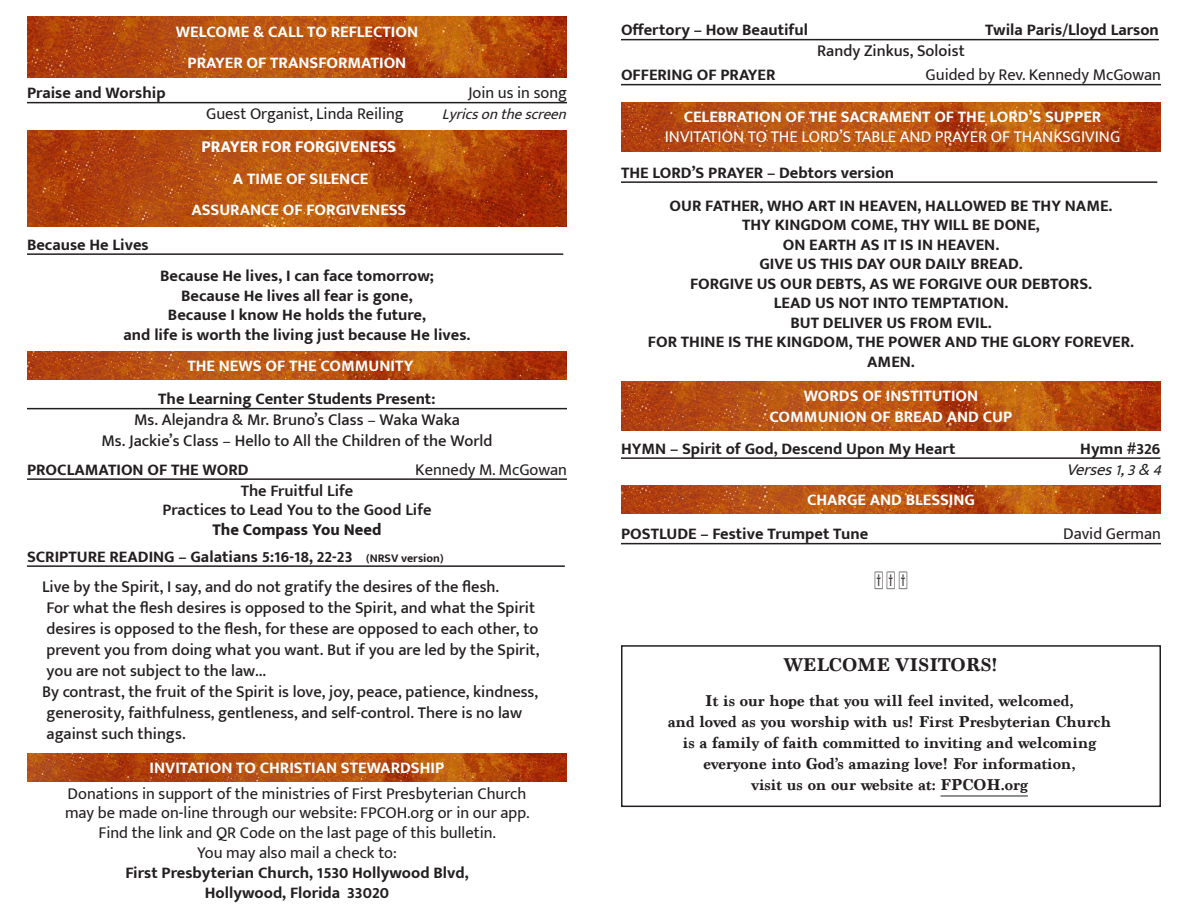
<style>
.page{position:relative;width:1188px;height:918px;background:#fff}
.page>*{position:absolute;margin:0;border:0;box-sizing:border-box;transform-origin:0 0}
.t1{font:700 19.5px "Marion";color:#231f20}
.t2{font:700 16.5px "Mukta Mahee";color:#231f20}
.t3{font:500 16.5px/21px "Mukta Mahee";color:#231f20}
.t4{font:16.5px "Mukta Mahee";color:#231f20}
.t5{font:700 16.5px "Mukta Mahee";color:#fff}
.t6{font:700 16.5px/21px "Marion";color:#231f20;text-align:center}
.t7{font:16.5px "Mukta Mahee";color:#fff}
.t8{font:600 16.5px "Mukta Mahee";color:#231f20}
.t9{font:800 16.5px "Mukta Mahee";color:#fff}
.t10{font:800 16.5px "Mukta Mahee";color:#231f20}
.t11{font:italic 16.5px "Mukta Mahee";color:#231f20}
.t12{font:italic 15px "Mukta Mahee";color:#231f20}
.s1{font-size:12px}
</style>
<div class="page">
<img style="left:27px;top:754px;width:540px;height:27px">
<img style="left:27px;top:352px;width:540px;height:28px">
<img style="left:27px;top:131px;width:540px;height:96px">
<img style="left:27px;top:16px;width:540px;height:62px">
<img style="left:621px;top:485px;width:540px;height:28px">
<img style="left:621px;top:382px;width:540px;height:48px">
<img style="left:621px;top:102px;width:540px;height:49px">
<hr style="left:27px;top:102px;width:540px;height:1px;background:#231f20">
<hr style="left:27px;top:253px;width:536px;height:2px;background:#231f20">
<hr style="left:27px;top:408px;width:540px;height:1px;background:#231f20">
<hr style="left:27px;top:478px;width:540px;height:2px;background:#231f20">
<hr style="left:27px;top:565px;width:538px;height:2px;background:#231f20">
<hr style="left:621px;top:39px;width:538px;height:1px;background:#231f20">
<hr style="left:621px;top:84px;width:540px;height:1px;background:#231f20">
<hr style="left:621px;top:181px;width:536px;height:2px;background:#231f20">
<hr style="left:621px;top:457px;width:539px;height:2px;background:#231f20">
<hr style="left:621px;top:543px;width:540px;height:1px;background:#231f20">
<hr style="left:941px;top:796px;width:87px;height:1px;background:#231f20">
<div style="left:621px;top:645px;width:540px;height:162px;border:2px solid #231f20"></div>
<p class="t5" style="left:176px;top:21px;width:244px">WELCOME &amp; CALL TO REFLECTION</p>
<p class="t5" style="left:188px;top:53px;width:220px">PRAYER OF TRANSFORMATION</p>
<p class="t2" style="left:27px;top:83px;width:140px">Praise and Worship</p>
<p class="t4" style="left:468px;top:83px;width:100px">Join us in song</p>
<p class="t4" style="left:206px;top:104px;width:199px">Guest Organist, Linda Reiling</p>
<p class="t12" style="left:442px;top:105px;width:131px">Lyricsonthescreen</p>
<p class="t9" style="left:201px;top:137px;width:196px">PRAYER FOR FORGIVENESS</p>
<p class="t5" style="left:233px;top:168px;width:137px">A TIME OF SILENCE</p>
<p class="t5" style="left:191px;top:200px;width:216px">ASSURANCE OF FORGIVENESS</p>
<p class="t2" style="left:27px;top:234px;width:123px">Because He Lives</p>
<p class="t2" style="left:160px;top:266px;width:275px">Because He lives, I can face tomorrow;</p>
<p class="t2" style="left:181px;top:285px;width:233px">Because He lives all fear is gone,</p>
<p class="t2" style="left:168px;top:305px;width:260px">Because I know He holds the future,</p>
<p class="t2" style="left:124px;top:324px;width:348px">and life is worth the living just because He lives.</p>
<p class="t5" style="left:187px;top:356px;width:228px">THE NEWS OF THE COMMUNITY</p>
<p class="t2" style="left:158px;top:389px;width:279px">The Learning Center Students Present:</p>
<p class="t3" style="left:134px;top:409px;width:327px">Ms. Alejandra &amp; Mr. Bruno’s Class – Waka Waka</p>
<p class="t3" style="left:101px;top:430px;width:393px">Ms. Jackie’s Class – Hello to All the Children of the World</p>
<p class="t2" style="left:27px;top:459px;width:223px">PROCLAMATION OF THE WORD</p>
<p class="t4" style="left:415px;top:459px;width:153px">Kennedy M. McGowan</p>
<p class="t8" style="left:241px;top:480px;width:114px">The Fruitful Life</p>
<p class="t8" style="left:162px;top:500px;width:271px">Practices to Lead You to the Good Life</p>
<p class="t10" style="left:212px;top:519px;width:171px">The Compass You Need</p>
<p class="t2" style="left:27px;top:546px;width:418px">SCRIPTURE READING – Galatians 5:16-18, 22-23 <span class="s1">(NRSV version)</span></p>
<p class="t3" style="left:42px;top:575px;width:499px">Live by the Spirit, I say, and do not gratify the desires of the flesh.<br>For what the flesh desires is opposed to the Spirit, and what the Spirit desires is opposed to the flesh, for these are opposed to each other, to prevent you from doing what you want. But if you are led by the Spirit, you are not subject to the law...</p>
<p class="t3" style="left:42px;top:680px;width:498px">By contrast, the fruit of the Spirit is love, joy, peace, patience, kindness, generosity, faithfulness, gentleness, and self-control. There is no law against such things.</p>
<p class="t5" style="left:150px;top:758px;width:296px">INVITATION TO CHRISTIAN STEWARDSHIP</p>
<p class="t4" style="left:68px;top:783px;width:460px">Donations in support of the ministries of First Presbyterian Church</p>
<p class="t4" style="left:65px;top:803px;width:466px">may be made on-line through our website: FPCOH.org or in our app.</p>
<p class="t4" style="left:99px;top:823px;width:399px">Find the link and QR Code on the last page of this bulletin.</p>
<p class="t4" style="left:197px;top:843px;width:201px">You may also mail a check to:</p>
<p class="t2" style="left:125px;top:862px;width:345px">First Presbyterian Church, 1530 Hollywood Blvd,</p>
<p class="t2" style="left:205px;top:882px;width:186px">Hollywood, Florida 33020</p>
<p class="t2" style="left:621px;top:20px;width:189px">Offertory – How Beautiful</p>
<p class="t2" style="left:985px;top:20px;width:175px">Twila Paris/Lloyd Larson</p>
<p class="t3" style="left:817px;top:40px;width:149px">Randy Zinkus, Soloist</p>
<p class="t2" style="left:621px;top:65px;width:156px">OFFERING OF PRAYER</p>
<p class="t4" style="left:926px;top:65px;width:237px">Guided by Rev. Kennedy McGowan</p>
<p class="t5" style="left:684px;top:107px;width:419px">CELEBRATION OF THE SACRAMENT OF THE LORD’S SUPPER</p>
<p class="t7" style="left:665px;top:126px;width:457px">INVITATION TO THE LORD’S TABLE AND PRAYER OF THANKSGIVING</p>
<p class="t2" style="left:621px;top:162px;width:275px">THE LORD’S PRAYER – Debtors version</p>
<p class="t2" style="left:670px;top:195px;width:444px">OUR FATHER, WHO ART IN HEAVEN, HALLOWED BE THY NAME.</p>
<p class="t2" style="left:742px;top:215px;width:299px">THY KINGDOM COME, THY WILL BE DONE,</p>
<p class="t2" style="left:783px;top:234px;width:218px">ON EARTH AS IT IS IN HEAVEN.</p>
<p class="t2" style="left:759px;top:254px;width:265px">GIVE US THIS DAY OUR DAILY BREAD.</p>
<p class="t2" style="left:690px;top:273px;width:403px">FORGIVE US OUR DEBTS, AS WE FORGIVE OUR DEBTORS.</p>
<p class="t2" style="left:774px;top:293px;width:236px">LEAD US NOT INTO TEMPTATION.</p>
<p class="t2" style="left:790px;top:312px;width:203px">BUT DELIVER US FROM EVIL.</p>
<p class="t2" style="left:648px;top:332px;width:488px">FOR THINE IS THE KINGDOM, THE POWER AND THE GLORY FOREVER.</p>
<p class="t2" style="left:867px;top:351px;width:49px">AMEN.</p>
<p class="t5" style="left:804px;top:386px;width:176px">WORDS OF INSTITUTION</p>
<p class="t5" style="left:770px;top:407px;width:244px">COMMUNION OF BREAD AND CUP</p>
<p class="t2" style="left:621px;top:438px;width:336px">HYMN – Spirit of God, Descend Upon My Heart</p>
<p class="t2" style="left:1080px;top:438px;width:82px">Hymn #326</p>
<p class="t11" style="left:1066px;top:459px;width:102px">Verses1,3&amp;4</p>
<p class="t5" style="left:807px;top:489px;width:169px">CHARGE AND BLESSING</p>
<p class="t2" style="left:621px;top:524px;width:249px">POSTLUDE – Festive Trumpet Tune</p>
<p class="t4" style="left:1063px;top:524px;width:99px">David German</p>
<p class="t1" style="left:784px;top:654px;width:216px">WELCOME VISITORS!</p>
<p class="t6" style="left:705px;top:690px;width:370px">It is our hope that you will feel invited, welcomed,</p>
<p class="t6" style="left:668px;top:711px;width:445px">and loved as you worship with us! First Presbyterian Church</p>
<p class="t6" style="left:683px;top:732px;width:415px">is a family of faith committed to inviting and welcoming everyone into God’s amazing love! For information,</p>
<p class="t6" style="left:751px;top:774px;width:278px">visit us on our website at: FPCOH.org</p>
</div>
